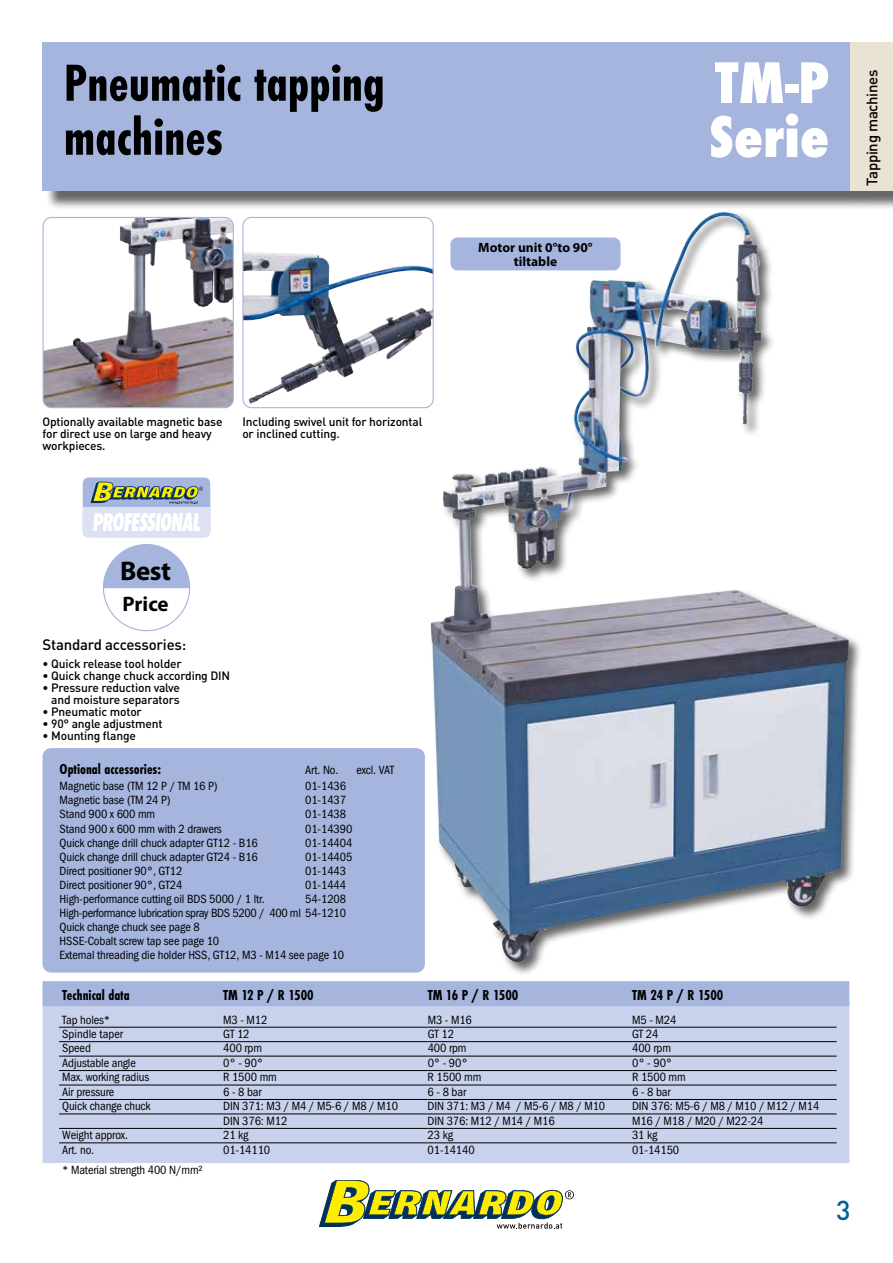
<style>
.page{position:relative;width:893px;height:1263px;background:#fff}
.page>*{position:absolute;margin:0;border:0;box-sizing:border-box;transform-origin:0 0}
.t1{font:700 54px/54px "Futura PT Cond";color:#000}
.t2{font:800 condensed 54px/54px "Futura";color:#fff}
.t3{font:700 27px "Myriad Pro";color:#000}
.t4{font:500 27px "DIN Pro";color:#00609d}
.t5{font:italic 800 26.85px "Futura PT Cond";letter-spacing:-.035em;color:#fff;scale:.8 1}
.t6{font:700 21px "Myriad Pro";letter-spacing:-.005em;color:#000}
.t7{font:700 15px "Futura PT Cond";color:#000}
.t8{font:500 15px "DIN Pro";letter-spacing:-.02em;color:#000}
.t9{font:700 13.5px/13.5px "Myriad Pro";color:#000;text-align:center}
.t10{font:12px/14.1px "Franklin Gothic Book Cond ITC";letter-spacing:-.01em;color:#000}
.t11{font:500 12px/12px "DIN Pro";letter-spacing:-.015em;color:#000}
</style>
<div class="page">
<div style="left:45px;top:45px;width:848px;height:165px;background:#000;opacity:.6"></div>
<div style="left:43px;top:43px;width:807px;height:148px;background:#a5b5de"></div>
<div style="left:850px;top:43px;width:43px;height:148px;background:#eae2d2"></div>
<svg style="left:43px;top:981px;width:806px;height:26px;background:#a6b6de"></svg>
<div style="left:43px;top:1007px;width:806px;height:156px;background:#c8d2ec"></div>
<hr style="left:59px;top:1027px;width:164px;height:1px;background:#000">
<hr style="left:223px;top:1027px;width:205px;height:1px;background:#000">
<hr style="left:428px;top:1027px;width:204px;height:1px;background:#000">
<hr style="left:632px;top:1027px;width:205px;height:1px;background:#000">
<hr style="left:59px;top:1041px;width:164px;height:1px;background:#000">
<hr style="left:223px;top:1041px;width:205px;height:1px;background:#000">
<hr style="left:428px;top:1041px;width:204px;height:1px;background:#000">
<hr style="left:632px;top:1041px;width:205px;height:1px;background:#000">
<hr style="left:59px;top:1056px;width:164px;height:1px;background:#000">
<hr style="left:223px;top:1056px;width:205px;height:1px;background:#000">
<hr style="left:428px;top:1056px;width:204px;height:1px;background:#000">
<hr style="left:632px;top:1056px;width:205px;height:1px;background:#000">
<hr style="left:59px;top:1070px;width:164px;height:1px;background:#000">
<hr style="left:223px;top:1070px;width:205px;height:1px;background:#000">
<hr style="left:428px;top:1070px;width:204px;height:1px;background:#000">
<hr style="left:632px;top:1070px;width:205px;height:1px;background:#000">
<hr style="left:59px;top:1085px;width:164px;height:1px;background:#000">
<hr style="left:223px;top:1085px;width:205px;height:1px;background:#000">
<hr style="left:428px;top:1085px;width:204px;height:1px;background:#000">
<hr style="left:632px;top:1085px;width:205px;height:1px;background:#000">
<hr style="left:59px;top:1099px;width:164px;height:1px;background:#000">
<hr style="left:223px;top:1099px;width:205px;height:1px;background:#000">
<hr style="left:428px;top:1099px;width:204px;height:1px;background:#000">
<hr style="left:632px;top:1099px;width:205px;height:1px;background:#000">
<hr style="left:59px;top:1114px;width:164px;height:1px;background:#000">
<hr style="left:223px;top:1114px;width:205px;height:1px;background:#000">
<hr style="left:428px;top:1114px;width:204px;height:1px;background:#000">
<hr style="left:632px;top:1114px;width:205px;height:1px;background:#000">
<hr style="left:59px;top:1128px;width:164px;height:1px;background:#000">
<hr style="left:223px;top:1128px;width:205px;height:1px;background:#000">
<hr style="left:428px;top:1128px;width:204px;height:1px;background:#000">
<hr style="left:632px;top:1128px;width:205px;height:1px;background:#000">
<hr style="left:59px;top:1142px;width:164px;height:1px;background:#000">
<hr style="left:223px;top:1142px;width:205px;height:1px;background:#000">
<hr style="left:428px;top:1142px;width:204px;height:1px;background:#000">
<hr style="left:632px;top:1142px;width:205px;height:1px;background:#000">
<img style="left:43px;top:217px;width:190px;height:191px">
<div style="left:43px;top:217px;width:191px;height:191px;border:1px solid #a5b5de;border-radius:9px"></div>
<img style="left:244px;top:271px;width:85px;height:133px">
<div style="left:242px;top:217px;width:192px;height:191px;border:1px solid #a5b5de;border-radius:9px"></div>
<div style="left:83px;top:477px;width:127px;height:60px;background:#a5b5de;border-radius:6px"></div>
<div style="left:83px;top:507px;width:127px;height:30px;background:#dce1f3"></div>
<svg style="left:91px;top:482px;width:112px;height:22px"></svg>
<div style="left:429px;top:211px;width:434px;height:765px;background:#000;opacity:.6"></div>
<img style="left:442px;top:214px;width:271px;height:372px">
<div style="left:103px;top:544px;width:87px;height:87px;background:#a5b5de;border-radius:50%"></div>
<svg style="left:103px;top:588px;width:87px;height:43px"></svg>
<div style="left:43px;top:748px;width:382px;height:225px;background:#a5b5de;border-radius:9px"></div>
<svg style="left:319px;top:1180px;width:255px;height:49px"></svg>
<h1 class="t1" style="left:64px;top:56px;width:322px">Pneumatic tapping machines</h1>
<p class="t9" style="left:478px;top:241px;width:116px">Motor unit 0°to 90° tiltable</p>
<p class="t11" style="left:43px;top:415px;width:182px">Optionally available magnetic base for direct use on large and heavy workpieces.</p>
<p class="t11" style="left:242px;top:415px;width:182px">Including swivel unit for horizontal or inclined cutting.</p>
<h3 class="t5" style="left:93px;top:506px;width:136px">PROFESSIONAL</h3>
<h2 class="t3" style="left:120px;top:553px;width:52px">Best</h2>
<h3 class="t6" style="left:123px;top:590px;width:48px">Price</h3>
<p class="t8" style="left:43px;top:634px;width:145px">Standard accessories:</p>
<p class="t11" style="left:43px;top:657px;width:141px">• Quick release tool holder</p>
<p class="t11" style="left:43px;top:669px;width:189px">• Quick change chuck according DIN</p>
<p class="t11" style="left:43px;top:681px;width:139px;text-align:right">• Pressure reduction valve and moisture separators</p>
<p class="t11" style="left:43px;top:705px;width:101px">• Pneumatic motor</p>
<p class="t11" style="left:43px;top:717px;width:121px">• 90° angle adjustment</p>
<p class="t11" style="left:43px;top:729px;width:95px">• Mounting flange</p>
<p class="t7" style="left:60px;top:760px;width:103px">Optional accessories:</p>
<p class="t10" style="left:305px;top:763px;width:35px">Art. No.</p>
<p class="t10" style="left:356px;top:763px;width:39px">excl. VAT</p>
<p class="t10" style="left:60px;top:779px;width:160px">Magnetic base (TM 12 P / TM 16 P)</p>
<p class="t10" style="left:305px;top:779px;width:42px">01-1436</p>
<p class="t10" style="left:60px;top:793px;width:113px">Magnetic base (TM 24 P)</p>
<p class="t10" style="left:305px;top:793px;width:42px">01-1437</p>
<p class="t10" style="left:60px;top:807px;width:97px">Stand 900 x 600 mm</p>
<p class="t10" style="left:305px;top:807px;width:42px">01-1438</p>
<p class="t10" style="left:60px;top:821px;width:164px">Stand 900 x 600 mm with 2 drawers</p>
<p class="t10" style="left:305px;top:821px;width:49px">01-14390</p>
<p class="t10" style="left:60px;top:835px;width:200px">Quick change drill chuck adapter GT12 - B16</p>
<p class="t10" style="left:305px;top:835px;width:49px">01-14404</p>
<p class="t10" style="left:60px;top:849px;width:200px">Quick change drill chuck adapter GT24 - B16</p>
<p class="t10" style="left:305px;top:849px;width:49px">01-14405</p>
<p class="t10" style="left:60px;top:863px;width:124px">Direct positioner 90°, GT12</p>
<p class="t10" style="left:305px;top:863px;width:42px">01-1443</p>
<p class="t10" style="left:60px;top:878px;width:124px">Direct positioner 90°, GT24</p>
<p class="t10" style="left:305px;top:878px;width:42px">01-1444</p>
<p class="t10" style="left:60px;top:892px;width:207px">High-performance cutting oil BDS 5000 / 1 ltr.</p>
<p class="t10" style="left:60px;top:892px;width:288px;text-indent:246px">54-1208<br>High-performance lubrication spray BDS 5200 / 400 ml 54-1210<br>Quick change chuck see page 8<br>HSSE-Cobalt screw tap see page 10<br>External threading die holder HSS, GT12, M3 - M14 see page 10</p>
<h1 class="t2" style="left:709px;top:56px;width:122px">TM-P<br>Serie</h1>
<p class="t8" style="left:862px;top:186px;width:118px;rotate:-90deg">Tapping machines</p>
<p class="t7" style="left:62px;top:986px;width:69px">Technical data</p>
<p class="t7" style="left:223px;top:986px;width:92px">TM 12 P / R 1500</p>
<p class="t7" style="left:428px;top:986px;width:92px">TM 16 P / R 1500</p>
<p class="t7" style="left:632px;top:986px;width:93px">TM 24 P / R 1500</p>
<p class="t10" style="left:62px;top:1012px;width:50px">Tap holes*</p>
<p class="t10" style="left:223px;top:1012px;width:46px">M3 - M12</p>
<p class="t10" style="left:428px;top:1012px;width:46px">M3 - M16</p>
<p class="t10" style="left:632px;top:1012px;width:46px">M5 - M24</p>
<p class="t10" style="left:62px;top:1027px;width:62px">Spindle taper</p>
<p class="t10" style="left:223px;top:1027px;width:28px">GT 12</p>
<p class="t10" style="left:428px;top:1027px;width:28px">GT 12</p>
<p class="t10" style="left:632px;top:1027px;width:28px">GT 24</p>
<p class="t10" style="left:62px;top:1041px;width:30px">Speed</p>
<p class="t10" style="left:223px;top:1041px;width:40px">400 rpm</p>
<p class="t10" style="left:428px;top:1041px;width:40px">400 rpm</p>
<p class="t10" style="left:632px;top:1041px;width:40px">400 rpm</p>
<p class="t10" style="left:62px;top:1056px;width:75px">Adjustable angle</p>
<p class="t10" style="left:223px;top:1056px;width:42px">0° - 90°</p>
<p class="t10" style="left:428px;top:1056px;width:42px">0° - 90°</p>
<p class="t10" style="left:632px;top:1056px;width:42px">0° - 90°</p>
<p class="t10" style="left:62px;top:1070px;width:89px">Max. working radius</p>
<p class="t10" style="left:223px;top:1070px;width:55px">R 1500 mm</p>
<p class="t10" style="left:428px;top:1070px;width:55px">R 1500 mm</p>
<p class="t10" style="left:632px;top:1070px;width:55px">R 1500 mm</p>
<p class="t10" style="left:62px;top:1085px;width:54px">Air pressure</p>
<p class="t10" style="left:223px;top:1085px;width:40px">6 - 8 bar</p>
<p class="t10" style="left:428px;top:1085px;width:40px">6 - 8 bar</p>
<p class="t10" style="left:632px;top:1085px;width:40px">6 - 8 bar</p>
<p class="t10" style="left:62px;top:1099px;width:90px">Quick change chuck</p>
<p class="t10" style="left:223px;top:1099px;width:176px">DIN 371: M3 / M4 / M5-6 / M8 / M10</p>
<p class="t10" style="left:428px;top:1099px;width:179px">DIN 371: M3 / M4 / M5-6 / M8 / M10</p>
<p class="t10" style="left:632px;top:1099px;width:189px">DIN 376: M5-6 / M8 / M10 / M12 / M14</p>
<p class="t10" style="left:223px;top:1114px;width:66px">DIN 376: M12</p>
<p class="t10" style="left:428px;top:1114px;width:129px">DIN 376: M12 / M14 / M16</p>
<p class="t10" style="left:632px;top:1114px;width:133px">M16 / M18 / M20 / M22-24</p>
<p class="t10" style="left:62px;top:1128px;width:67px">Weight approx.</p>
<p class="t10" style="left:223px;top:1128px;width:27px">21 kg</p>
<p class="t10" style="left:428px;top:1128px;width:27px">23 kg</p>
<p class="t10" style="left:632px;top:1128px;width:27px">31 kg</p>
<p class="t10" style="left:62px;top:1143px;width:34px">Art. no.</p>
<p class="t10" style="left:223px;top:1143px;width:49px">01-14110</p>
<p class="t10" style="left:428px;top:1143px;width:49px">01-14140</p>
<p class="t10" style="left:632px;top:1143px;width:49px">01-14150</p>
<p class="t10" style="left:62px;top:1163px;width:142px">* Material strength 400 N/mm²</p>
<h2 class="t4" style="left:836px;top:1192px;width:16px">3</h2>
</div>
